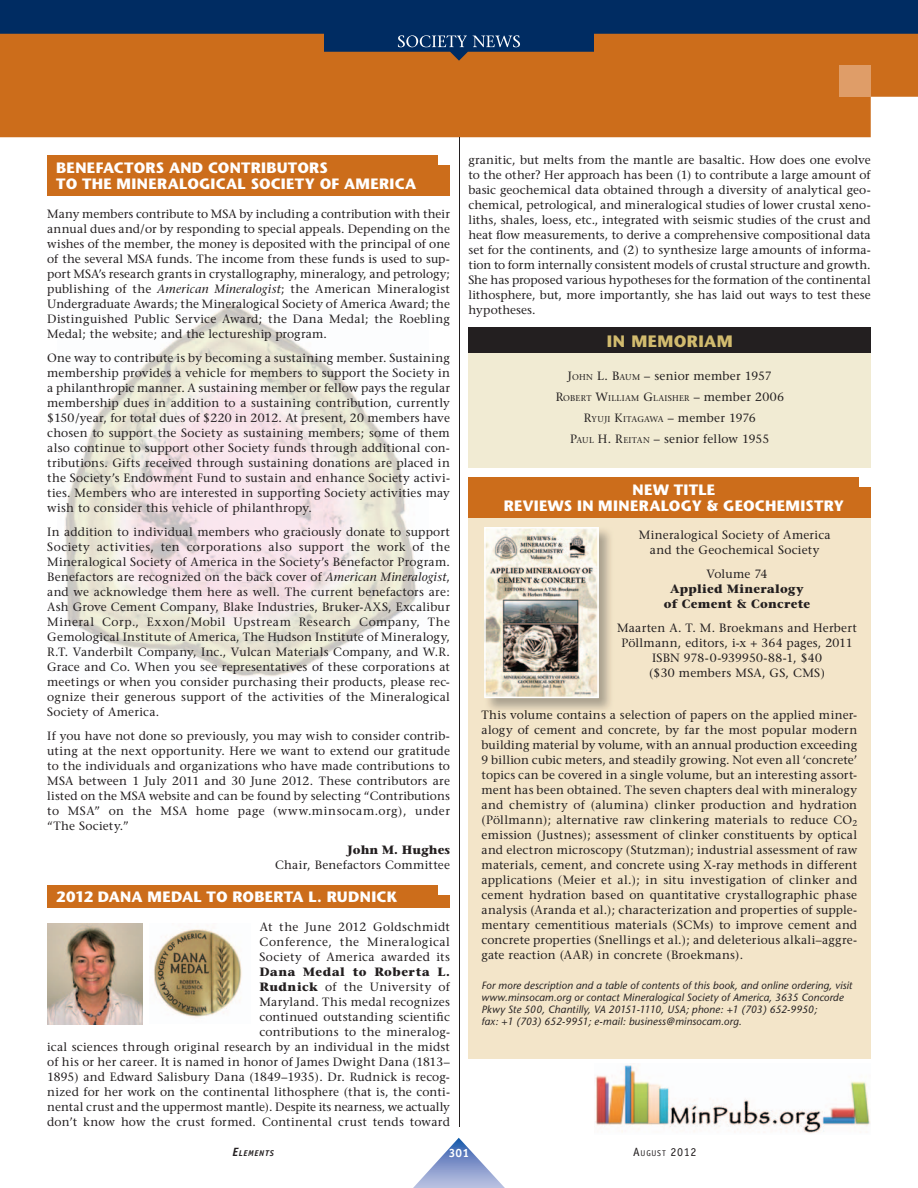
<style>
.page{position:relative;width:918px;height:1188px;background:#fff}
.page>*{position:absolute;margin:0;border:0;box-sizing:border-box;transform-origin:0 0}
.t1{font:700 16.5px "Stone Sans";letter-spacing:.025em;color:#d2bb6e}
.t2{font:700 15px/15.8px "Stone Sans";letter-spacing:.015em;color:#fff}
.t3{font:12px/15px "Stone Serif";letter-spacing:.015em;color:#231f20;text-align:justify}
.t4{font:700 12px/15px "Stone Serif";letter-spacing:.01em;color:#231f20;text-align:center}
.t5{font:12px "Officina Sans";color:#231f20}
.t6{font:700 12px "Officina Sans";color:#fff}
.t7{font:italic 10.5px/12px "Stone Sans";letter-spacing:.01em;color:#231f20}
.t8{font:8.4px "Stone Serif";letter-spacing:.04em;color:#231f20}
.t9{font:italic 700 8.4px "Officina Sans";letter-spacing:.08em;color:#231f20}
.s1{font-style:italic}
.s2{font-weight:700}
.s3{font-size:8.4px}
.s4{font-size:12px}
.s5{color:#201811}
</style>
<div class="page">
<img style="left:65px;top:303px;width:352px;height:373px">
<div style="left:0;top:61px;width:918px;height:76px;background:#cc6d1b"></div>
<div style="left:839px;top:65px;width:32px;height:32px;background:#df9d68"></div>
<hr style="left:459px;top:137px;width:1px;height:990px;background:#231f20">
<div style="left:47px;top:155px;width:403px;height:41px;background:#cc6d1b"></div>
<div style="left:439px;top:154px;width:11px;height:11px;background:#fff"></div>
<div style="left:47px;top:886px;width:403px;height:22px;background:#cc6d1b"></div>
<div style="left:439px;top:884px;width:11px;height:11px;background:#fff"></div>
<img style="left:47px;top:923px;width:95px;height:101px">
<img style="left:154px;top:929px;width:88px;height:89px">
<div style="left:468px;top:335px;width:403px;height:133px;background:#f1ebd3"></div>
<div style="left:468px;top:328px;width:403px;height:25px;background:#231f20"></div>
<div style="left:468px;top:477px;width:403px;height:581px;background:#f3e5c9"></div>
<div style="left:468px;top:477px;width:403px;height:41px;background:#cc6d1b"></div>
<div style="left:860px;top:476px;width:11px;height:11px;background:#fff"></div>
<img style="left:595px;top:1065px;width:276px;height:68px">
<img style="left:484px;top:527px;width:115px;height:171px">
<svg style="left:413px;top:1138px;width:92px;height:50px"></svg>
<svg style="left:0;top:0;width:918px;height:61px;background:#4b4447"></svg>
<svg style="left:398px;top:35px;width:122px;height:12px"></svg>
<p class="t2" style="left:56px;top:162px;width:362px">BENEFACTORS AND CONTRIBUTORS<br>TO THE MINERALOGICAL SOCIETY OF AMERICA</p>
<p class="t3" style="left:47px;top:207px;width:404px">Many members contribute to MSA by including a contribution with their annual dues and/or by responding to special appeals. Depending on the wishes of the member, the money is deposited with the principal of one of the several MSA funds. The income from these funds is used to sup&shy;port MSA’s research grants in crystallography, mineralogy, and petrology; publishing of the <span class="s1">American Mineralogist</span>; the American Mineralogist Undergraduate Awards; the Mineralogical Society of America Award; the Distinguished Public Service Award; the Dana Medal; the Roebling Medal; the website; and the lectureship program.</p>
<p class="t3" style="left:47px;top:351px;width:404px">One way to contribute is by becoming a sustaining member. Sustaining membership provides a vehicle for members to support the Society in a philanthropic manner. A sustaining member or fellow pays the regular membership dues in addition to a sustaining contribution, currently $150/year, for total dues of $220 in 2012. At present, 20 members have chosen to support the Society as sustaining members; some of them also continue to support other Society funds through additional con&shy;tributions. Gifts received through sustaining donations are placed in the Society’s Endowment Fund to sustain and enhance Society activi&shy;ties. Members who are interested in supporting Society activities may wish to consider this vehicle of philanthropy.</p>
<p class="t3" style="left:47px;top:525px;width:404px">In addition to individual members who graciously donate to support Society activities, ten corporations also support the work of the Mineralogical Society of America in the Society’s Benefactor Program.<br>Benefactors are recognized on the back cover of <span class="s1">American Mineralogist</span>, and we acknowledge them here as well. The current benefactors are:<br>Ash Grove Cement Company, Blake Industries, Bruker-AXS, Excalibur Mineral Corp., Exxon/Mobil Upstream Research Company, The Gemological Institute of America, The Hudson Institute of Mineralogy, R.T. Vanderbilt Company, Inc., Vulcan Materials Company, and W.R.<br>Grace and Co. When you see representatives of these corporations at meetings or when you consider purchasing their products, please rec&shy;ognize their generous support of the activities of the Mineralogical Society of America.</p>
<p class="t3" style="left:47px;top:729px;width:404px">If you have not done so previously, you may wish to consider contrib&shy;uting at the next opportunity. Here we want to extend our gratitude to the individuals and organizations who have made contributions to MSA between 1 July 2011 and 30 June 2012. These contributors are listed on the MSA website and can be found by selecting “Contributions to MSA” on the MSA home page (www.minsocam.org), under “The Society.”</p>
<p class="t4" style="left:347px;top:843px;width:104px">John M. Hughes</p>
<p class="t3" style="left:275px;top:858px;width:176px">Chair, Benefactors Committee</p>
<p class="t2" style="left:56px;top:891px;width:343px">2012 DANA MEDAL TO ROBERTA L. RUDNICK</p>
<p class="t3" style="left:259px;top:920px;width:192px">At the June 2012 Goldschmidt Conference, the Mineralogical Society of America awarded its</p>
<p class="t3" style="left:47px;top:965px;width:404px;text-align:right"><span class="s2">Dana Medal to Roberta L.<br>Rudnick</span> of the University of<br>Maryland. This medal recognizes<br>continued outstanding scientific<br>contributions to the mineralog-<br>ical sciences through original research by an individual in the midst of his or her career. It is named in honor of James Dwight Dana (1813– 1895) and Edward Salisbury Dana (1849–1935). Dr. Rudnick is recog&shy;nized for her work on the continental lithosphere (that is, the conti&shy;nental crust and the uppermost mantle). Despite its nearness, we actually don’t know how the crust formed. Continental crust tends toward</p>
<p class="t3" style="left:468px;top:154px;width:404px">granitic, but melts from the mantle are basaltic. How does one evolve to the other? Her approach has been (1) to contribute a large amount of basic geochemical data obtained through a diversity of analytical geo&shy;chemical, petrological, and mineralogical studies of lower crustal xeno&shy;liths, shales, loess, etc., integrated with seismic studies of the crust and heat flow measurements, to derive a comprehensive compositional data set for the continents, and (2) to synthesize large amounts of informa&shy;tion to form internally consistent models of crustal structure and growth.<br>She has proposed various hypotheses for the formation of the continental lithosphere, but, more importantly, she has laid out ways to test these hypotheses.</p>
<h1 class="t1" style="left:607px;top:335px;width:127px">IN MEMORIAM</h1>
<p class="t3" style="left:568px;top:370px;width:205px">J<span class="s3">OHN</span> L. B<span class="s3">AUM</span> – senior member 1957</p>
<p class="t8" style="left:556px;top:395px;width:230px"><span class="s4">R</span>OBERT <span class="s4">W</span>ILLIAM <span class="s4">G</span>LAISHER <span class="s4">– member 2006</span></p>
<p class="t3" style="left:570px;top:409px;width:201px;line-height:21px;text-align:center">R<span class="s3">YUJI</span> K<span class="s3">ITAGAWA</span> – member 1976<br>P<span class="s3">AUL</span> H. R<span class="s3">EITAN</span> – senior fellow 1955</p>
<p class="t2" style="left:504px;top:484px;width:342px;text-align:center">NEW TITLE<br>REVIEWS IN MINERALOGY &amp; GEOCHEMISTRY</p>
<p class="t3" style="left:639px;top:529px;width:193px;text-align:center">Mineralogical Society of America and the Geochemical Society</p>
<p class="t3" style="left:707px;top:568px;width:62px">Volume 74</p>
<p class="t4" style="left:664px;top:583px;width:148px">Applied Mineralogy of Cement &amp; Concrete</p>
<p class="t3" style="left:617px;top:622px;width:241px;text-align:center">Maarten A. T. M. Broekmans and Herbert Pöllmann, editors, i-x + 364 pages, 2011<br>ISBN 978-0-939950-88-1, $40<br>($30 members MSA, GS, CMS)</p>
<p class="t3" style="left:481px;top:709px;width:377px"><span class="s5">This volume contains a</span> selection of papers on the applied miner&shy;alogy of cement and concrete, by far the most popular modern building material by volume, with an annual production exceeding 9 billion cubic meters, and steadily growing. Not even all ‘concrete’ topics can be covered in a single volume, but an interesting assort&shy;ment has been obtained. The seven chapters deal with mineralogy and chemistry of (alumina) clinker production and hydration (Pöllmann); alternative raw clinkering materials to reduce CO<sub>2 </sub>emission (Justnes); assessment of clinker constituents by optical and electron microscopy (Stutzman); industrial assessment of raw materials, cement, and concrete using X-ray methods in different applications (Meier et al.); in situ investigation of clinker and cement hydration based on quantitative crystallographic phase analysis (Aranda et al.); characterization and properties of supple&shy;mentary cementitious materials (SCMs) to improve cement and concrete properties (Snellings et al.); and deleterious alkali–aggre&shy;gate reaction (AAR) in concrete (Broekmans).</p>
<p class="t7" style="left:481px;top:981px;width:372px">For more description and a table of contents of this book, and online ordering, visit www.minsocam.org or contact Mineralogical Society of America, 3635 Concorde Pkwy Ste 500, Chantilly, VA 20151-1110, USA; phone: +1 (703) 652-9950;<br>fax: +1 (703) 652-9951; e-mail: business@minsocam.org.</p>
<p class="t9" style="left:232px;top:1150px;width:43px"><span class="s4">E</span>LEMENTS</p>
<p class="t6" style="left:449px;top:1149px;width:22px">301</p>
<p class="t5" style="left:633px;top:1147px;width:65px">A<span class="s3">UGUST</span> 2012</p>
</div>
